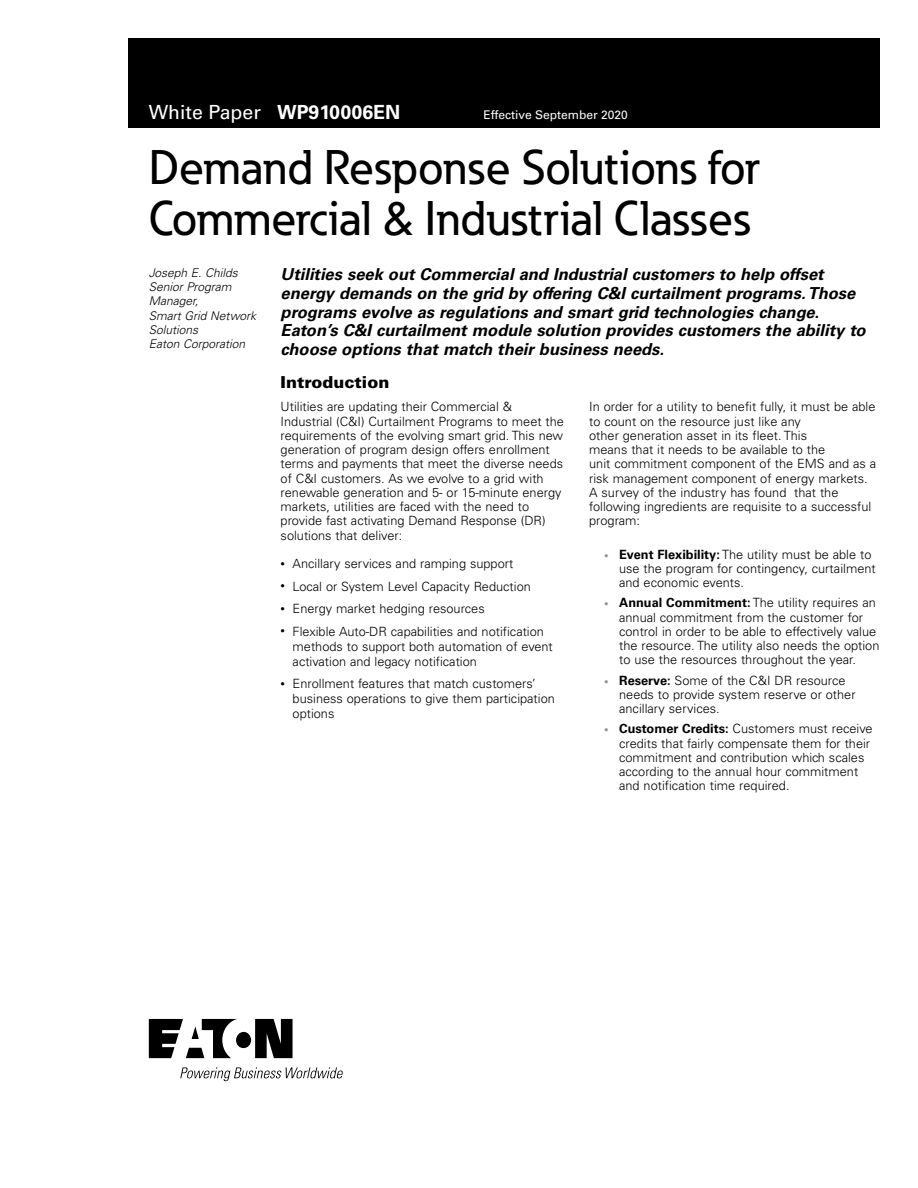
<style>
.page{position:relative;width:918px;height:1188px;background:#fff}
.page>*{position:absolute;margin:0;border:0;box-sizing:border-box;transform-origin:0 0}
.t1{font:500 48px/51px "Eaton";color:#000}
.t2{font:19.5px "Univers LT Std";color:#fff}
.t3{font:italic 700 16.5px/18.8px "Univers LT Std";color:#000}
.t4{font:900 16.5px "Univers LT Std";color:#000}
.t5{font:300 12.75px/14.2px "Univers LT Std";color:#000}
.t6{font:italic 300 12px/14.2px "Univers LT Std";color:#000}
.t7{font:12px "Univers LT Std";color:#fff}
.s1{font-weight:700}
.s2{font-size:9px}
.s3{font-size:9px;color:#939598}
</style>
<div class="page">
<div style="left:128px;top:38px;width:752px;height:90px;background:#000"></div>
<svg style="left:149px;top:1019px;width:144px;height:39px"></svg>
<svg style="left:180px;top:1067px;width:163px;height:14px"></svg>
<h2 class="t2" style="left:149px;top:101px;width:253px">White Paper <span class="s1">WP910006EN</span></h2>
<p class="t7" style="left:483px;top:108px;width:146px">Effective September 2020</p>
<h1 class="t1" style="left:149px;top:141px;width:612px">Demand Response Solutions for<br>Commercial &amp; Industrial Classes</h1>
<p class="t6" style="left:149px;top:266px;width:109px">Joseph E. Childs<br>Senior Program<br>Manager,<br>Smart Grid Network<br>Solutions<br>Eaton Corporation</p>
<p class="t3" style="left:281px;top:265px;width:586px">Utilities seek out Commercial and Industrial customers to help offset energy demands on the grid by offering C&amp;I curtailment programs. Those programs evolve as regulations and smart grid technologies change.<br>Eaton’s C&amp;I curtailment module solution provides customers the ability to choose options that match their business needs.</p>
<p class="t4" style="left:281px;top:372px;width:110px">Introduction</p>
<p class="t5" style="left:281px;top:400px;width:285px">Utilities are updating their Commercial &amp; Industrial (C&amp;I) Curtailment Programs to meet the requirements of the evolving smart grid. This new generation of program design offers enrollment terms and payments that meet the diverse needs of C&amp;I customers. As we evolve to a grid with renewable generation and 5- or 15-minute energy markets, utilities are faced with the need to provide fast activating Demand Response (DR) solutions that deliver:</p>
<p class="t5" style="left:281px;top:556px;width:234px"><span class="s2">•</span> Ancillary services and ramping support</p>
<p class="t5" style="left:281px;top:579px;width:252px"><span class="s2">•</span> Local or System Level Capacity Reduction</p>
<p class="t5" style="left:281px;top:601px;width:206px"><span class="s2">•</span> Energy market hedging resources</p>
<p class="t5" style="left:293px;top:624px;width:262px;line-height:15px;text-indent:-12px"><span class="s2">•</span> Flexible Auto-DR capabilities and notification methods to support both automation of event activation and legacy notification</p>
<p class="t5" style="left:293px;top:676px;width:264px;line-height:15px;text-indent:-12px"><span class="s2">•</span> Enrollment features that match customers’ business operations to give them participation options</p>
<p class="t5" style="left:589px;top:400px;width:288px">In order for a utility to benefit fully, it must be able to count on the resource just like any<br>other generation asset in its fleet. This<br>means that it needs to be available to the<br>unit commitment component of the EMS and as a risk management component of energy markets.<br>A survey of the industry has found that the following ingredients are requisite to a successful program:</p>
<p class="t5" style="left:619px;top:547px;width:258px;text-indent:-15px"><span class="s3">•</span> <span class="s1">Event Flexibility:</span> The utility must be able to use the program for contingency, curtailment and economic events.</p>
<p class="t5" style="left:619px;top:596px;width:262px;text-indent:-15px"><span class="s3">•</span> <span class="s1">Annual Commitment:</span> The utility requires an annual commitment from the customer for control in order to be able to effectively value the resource. The utility also needs the option to use the resources throughout the year.</p>
<p class="t5" style="left:619px;top:673px;width:238px;text-indent:-15px"><span class="s3">•</span> <span class="s1">Reserve:</span> Some of the C&amp;I DR resource needs to provide system reserve or other ancillary services.</p>
<p class="t5" style="left:619px;top:722px;width:255px;text-indent:-15px"><span class="s3">•</span> <span class="s1">Customer Credits:</span> Customers must receive credits that fairly compensate them for their commitment and contribution which scales according to the annual hour commitment and notification time required.</p>
</div>
